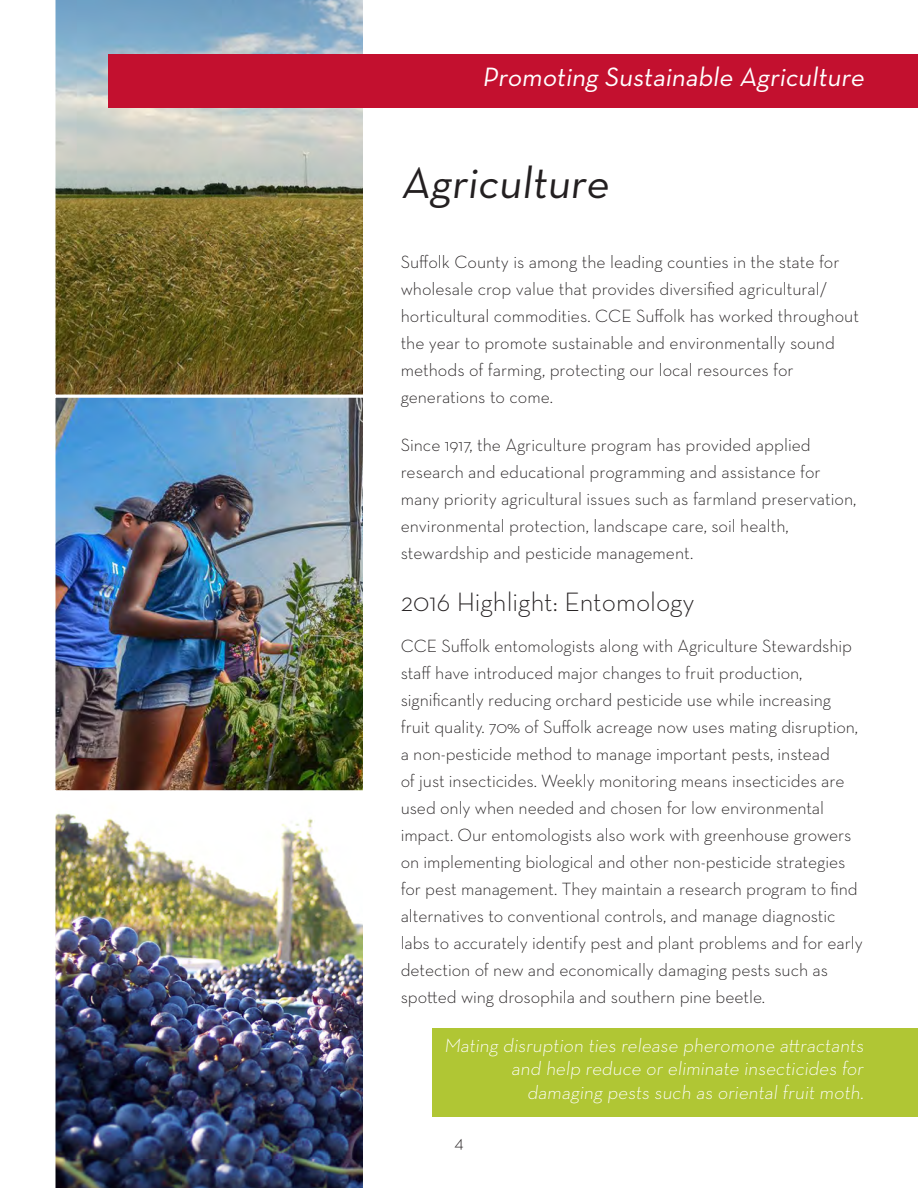
<style>
.page{position:relative;width:918px;height:1188px;background:#fff}
.page>*{position:absolute;margin:0;border:0;box-sizing:border-box;transform-origin:0 0}
.cursive_heading{font:45px "Neutraface Text";color:#231f20}
.smaller_heading{font:27px "Neutraface Text";color:#fff}
.smaller_heading-2{font:300 27px "Neutraface Text";color:#231f20}
.quote_name{font:300 19.5px/23.4px "Neutraface Text";color:#fff;text-align:right}
.body_text{font:300 18px/27px "Neutraface Text";letter-spacing:-.005em;color:#231f20}
</style>
<div class="page">
<div style="left:432px;top:1028px;width:486px;height:89px;background:#b0c634"></div>
<img style="left:56px;top:398px;width:306px;height:392px">
<div style="left:52px;top:394px;width:314px;height:400px;border:3px solid #fff"></div>
<img style="left:52px;top:790px;width:314px;height:398px">
<svg style="left:52px;top:0;width:314px;height:398px;background:#8a896a"></svg>
<div style="left:108px;top:54px;width:810px;height:54px;background:#c3102f"></div>
<p class="smaller_heading" style="left:482px;top:60px;width:388px">Promoting Sustainable Agriculture</p>
<p class="cursive_heading" style="left:401px;top:155px;width:216px">Agriculture</p>
<p class="body_text" style="left:401px;top:248px;width:460px">Suffolk County is among the leading counties in the state for wholesale crop value that provides diversified agricultural/ horticultural commodities. CCE Suffolk has worked throughout the year to promote sustainable and environmentally sound methods of farming, protecting our local resources for generations to come.</p>
<p class="body_text" style="left:401px;top:431px;width:457px">Since 1917, the Agriculture program has provided applied research and educational programming and assistance for many priority agricultural issues such as farmland preservation, environmental protection, landscape care, soil health, stewardship and pesticide management.</p>
<p class="smaller_heading-2" style="left:401px;top:585px;width:296px">2016 Highlight: Entomology</p>
<p class="body_text" style="left:401px;top:632px;width:464px">CCE Suffolk entomologists along with Agriculture Stewardship staff have introduced major changes to fruit production, significantly reducing orchard pesticide use while increasing fruit quality. 70% of Suffolk acreage now uses mating disruption, a non-pesticide method to manage important pests, instead<br>of just insecticides. Weekly monitoring means insecticides are used only when needed and chosen for low environmental impact. Our entomologists also work with greenhouse growers on implementing biological and other non-pesticide strategies for pest management. They maintain a research program to find alternatives to conventional controls, and manage diagnostic labs to accurately identify pest and plant problems and for early detection of new and economically damaging pests such as spotted wing drosophila and southern pine beetle.</p>
<p class="quote_name" style="left:444px;top:1033px;width:424px">Mating disruption ties release pheromone attractants and help reduce or eliminate insecticides for damaging pests such as oriental fruit moth.</p>
<p class="body_text" style="left:454px;top:1128px;width:11px">4</p>
</div>
